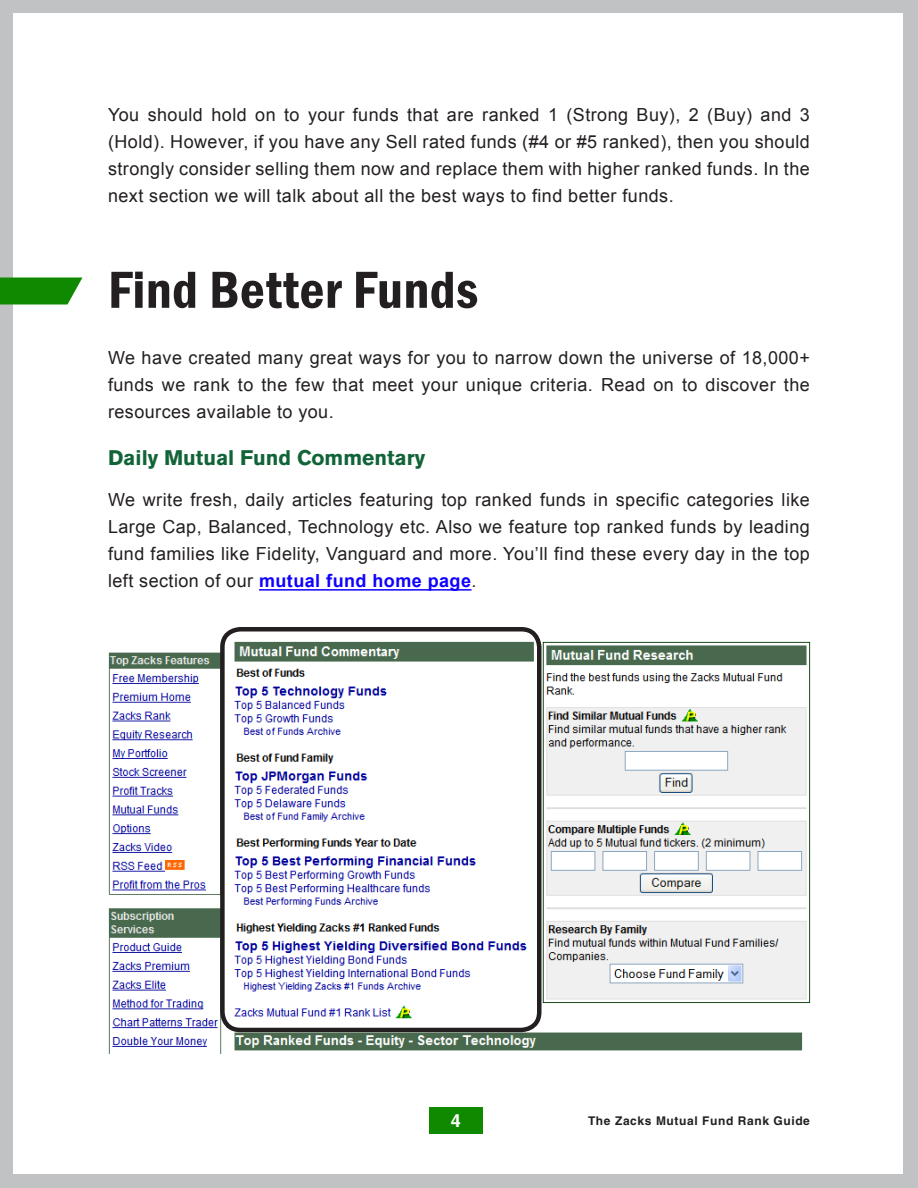
<style>
.page{position:relative;width:918px;height:1188px;background:#c1c2c4}
.page>*{position:absolute;margin:0;border:0;box-sizing:border-box;transform-origin:0 0}
.Head{font:600 condensed 54px "Franklin Gothic";letter-spacing:.01em;color:#231f20}
.SubHead2{font:700 21px "Akzidenz Grotesk BE";color:#116438}
.Body{font:18px/27px "Arial";letter-spacing:.025em;color:#231f20;text-align:justify}
.t1{font:700 18px "Helvetica";color:#fff}
.t2{font:700 12px "Helvetica";letter-spacing:.05em;color:#231f20}
.s1{font-weight:700;color:#0f00ff}
</style>
<div class="page">
<div style="left:14px;top:14px;width:889px;height:1160px;background:#fff"></div>
<svg style="left:0;top:278px;width:82px;height:27px;background:#27951a"></svg>
<div style="left:429px;top:1107px;width:54px;height:27px;background:#0f8a00"></div>
<hr style="left:259px;top:589px;width:213px;height:2px;background:#0f00ff">
<img style="left:108px;top:642px;width:702px;height:411px">
<div style="left:220px;top:627px;width:322px;height:405px;border:4px solid #231f20;border-radius:18px"></div>
<p class="Body" style="left:108px;top:101px;width:703px">You should hold on to your funds that are ranked 1 (Strong Buy), 2 (Buy) and 3 (Hold). However, if you have any Sell rated funds (#4 or #5 ranked), then you should strongly consider selling them now and replace them with higher ranked funds. In the next section we will talk about all the best ways to find better funds.</p>
<p class="Head" style="left:108px;top:254px;width:372px">Find Better Funds</p>
<p class="Body" style="left:108px;top:344px;width:703px">We have created many great ways for you to narrow down the universe of 18,000+ funds we rank to the few that meet your unique criteria. Read on to discover the resources available to you.</p>
<p class="SubHead2" style="left:108px;top:446px;width:319px">Daily Mutual Fund Commentary</p>
<p class="Body" style="left:108px;top:486px;width:703px">We write fresh, daily articles featuring top ranked funds in specific categories like Large Cap, Balanced, Technology etc. Also we feature top ranked funds by leading fund families like Fidelity, Vanguard and more. You’ll find these every day in the top left section of our <span class="s1">mutual fund home page</span>.</p>
<p class="t1" style="left:451px;top:1110px;width:12px">4</p>
<p class="t2" style="left:588px;top:1114px;width:223px">The Zacks Mutual Fund Rank Guide</p>
</div>
